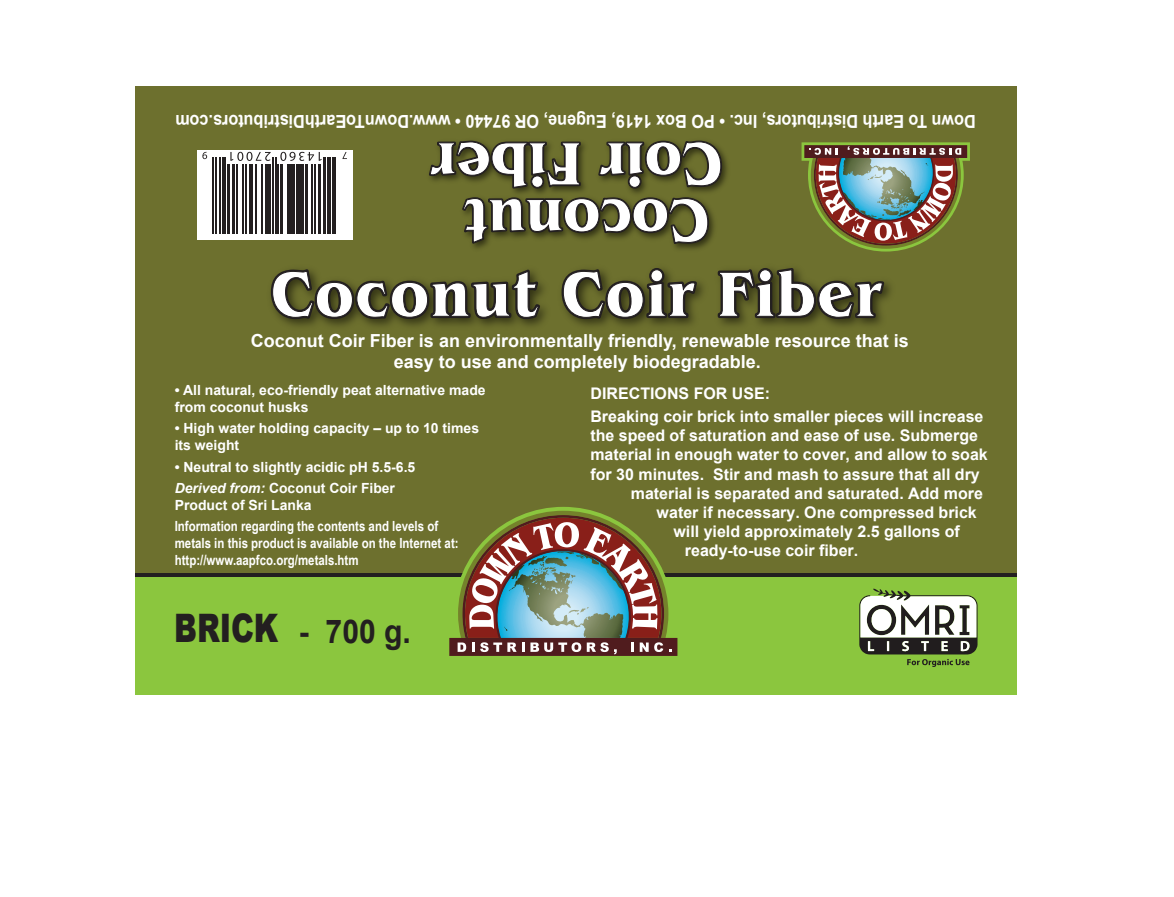
<style>
.page{position:relative;width:1174px;height:897px;background:#fff}
.page>*{position:absolute;margin:0;border:0;box-sizing:border-box;transform-origin:0 0}
.t1{font:700 66px "Benguiat IT Cby BT";letter-spacing:.03em;color:#fff;scale:.9 1}
.t2{font:700 63px/56.6px "Benguiat IT Cby BT";color:#fff;scale:.9 1}
.t3{font:700 32.8px "Arial";color:#231f20;scale:.92 1}
.t4{font:700 18px/21.6px "Arial";color:#fff;text-align:center}
.t5{font:700 18px "Arial";color:#fff;scale:.9 1}
.t6{font:700 16px/23.4px "Arial";color:#fff}
.t7{font:700 14px/16.8px "Arial";color:#fff}
.t8{font:700 14px/16.8px "Arial Narrow";color:#fff}
.s1{font-style:italic}
.s2{font-weight:900;font-size:39.2px}
</style>
<div class="page">
<div style="left:135px;top:86px;width:882px;height:588px;background:#6d702e"></div>
<div style="left:135px;top:576px;width:882px;height:119px;background:#8bc63e"></div>
<hr style="left:135px;top:573px;width:882px;height:3px;background:#231f20">
<svg style="left:197px;top:150px;width:156px;height:89px;background:#d8d7d7"></svg>
<svg style="left:343px;top:152px;width:4px;height:7px"></svg>
<hr style="left:335px;top:157px;width:1px;height:76px;background:#231f20">
<hr style="left:332px;top:157px;width:1px;height:76px;background:#231f20">
<hr style="left:327px;top:157px;width:4px;height:76px;background:#231f20">
<hr style="left:323px;top:157px;width:3px;height:76px;background:#231f20">
<hr style="left:318px;top:164px;width:2px;height:69px;background:#231f20">
<hr style="left:314px;top:164px;width:2px;height:69px;background:#231f20">
<hr style="left:312px;top:164px;width:1px;height:69px;background:#231f20">
<hr style="left:305px;top:164px;width:3px;height:69px;background:#231f20">
<div style="left:299px;top:164px;width:5px;height:69px;background:#231f20"></div>
<hr style="left:296px;top:164px;width:1px;height:69px;background:#231f20">
<hr style="left:293px;top:164px;width:2px;height:69px;background:#231f20">
<div style="left:287px;top:164px;width:5px;height:69px;background:#231f20"></div>
<svg style="left:280px;top:152px;width:42px;height:9px"></svg>
<hr style="left:280px;top:164px;width:3px;height:69px;background:#231f20">
<hr style="left:278px;top:164px;width:1px;height:69px;background:#231f20">
<hr style="left:275px;top:157px;width:1px;height:76px;background:#231f20">
<hr style="left:273px;top:157px;width:1px;height:76px;background:#231f20">
<hr style="left:269px;top:164px;width:2px;height:69px;background:#231f20">
<hr style="left:265px;top:164px;width:2px;height:69px;background:#231f20">
<hr style="left:261px;top:164px;width:1px;height:69px;background:#231f20">
<hr style="left:256px;top:164px;width:1px;height:69px;background:#231f20">
<hr style="left:249px;top:164px;width:4px;height:69px;background:#231f20">
<hr style="left:245px;top:164px;width:1px;height:69px;background:#231f20">
<hr style="left:242px;top:164px;width:2px;height:69px;background:#231f20">
<hr style="left:236px;top:164px;width:1px;height:69px;background:#231f20">
<svg style="left:230px;top:152px;width:41px;height:9px"></svg>
<hr style="left:232px;top:164px;width:3px;height:69px;background:#231f20">
<hr style="left:227px;top:164px;width:3px;height:69px;background:#231f20">
<hr style="left:222px;top:157px;width:4px;height:76px;background:#231f20">
<hr style="left:219px;top:157px;width:1px;height:76px;background:#231f20">
<hr style="left:215px;top:157px;width:2px;height:76px;background:#231f20">
<hr style="left:213px;top:157px;width:1px;height:76px;background:#231f20">
<svg style="left:202px;top:152px;width:5px;height:7px"></svg>
<svg style="left:269px;top:267px;width:274px;height:55px"></svg>
<svg style="left:560px;top:266px;width:140px;height:56px"></svg>
<svg style="left:717px;top:266px;width:170px;height:55px"></svg>
<img style="left:473px;top:153px;width:255px;height:96px">
<svg style="left:429px;top:140px;width:294px;height:106px"></svg>
<svg style="left:445px;top:507px;width:236px;height:149px"></svg>
<svg style="left:802px;top:142px;width:168px;height:110px"></svg>
<svg style="left:859px;top:589px;width:119px;height:78px"></svg>
<hr style="left:159px;top:718px;width:841px;height:3px;background:#231f20">
<svg style="left:159px;top:718px;width:6px;height:3px"></svg>
<svg style="left:995px;top:718px;width:5px;height:3px"></svg>
<div style="left:542px;top:708px;width:76px;height:23px;background:#fff"></div>
<hr style="left:1084px;top:117px;width:3px;height:555px;background:#231f20">
<svg style="left:1084px;top:666px;width:3px;height:6px"></svg>
<svg style="left:1084px;top:117px;width:3px;height:5px"></svg>
<div style="left:1053px;top:379px;width:65px;height:30px;background:#fff"></div>
<hr style="left:506px;top:823px;width:167px;height:2px;background:#231f20">
<div style="left:544px;top:800px;width:78px;height:46px;background:#fff"></div>
<p class="t5" style="left:976px;top:133px;width:891px;rotate:-180deg">Down To Earth Distributors, Inc. • PO Box 1419, Eugene, OR 97440 • www.DownToEarthDistributors.com</p>
<h2 class="t2" style="left:722px;top:250px;width:325px;rotate:-180deg">Coconut<br>Coir Fiber</h2>
<h1 class="t1" style="left:271px;top:253px;width:680px">Coconut Coir Fiber</h1>
<p class="t4" style="left:251px;top:330px;width:659px">Coconut Coir Fiber is an environmentally friendly, renewable resource that is easy to use and completely biodegradable.</p>
<p class="t6" style="left:590px;top:382px;width:395px">DIRECTIONS FOR USE:<br>Breaking coir brick into smaller pieces will increase</p>
<p class="t6" style="left:590px;top:424px;width:389px">the speed of saturation and ease of use. Submerge</p>
<p class="t6" style="left:590px;top:444px;width:399px">material in enough water to cover, and allow to soak</p>
<p class="t6" style="left:590px;top:463px;width:391px">for 30 minutes. Stir and mash to assure that all dry</p>
<p class="t6" style="left:631px;top:482px;width:354px">material is separated and saturated. Add more</p>
<p class="t6" style="left:657px;top:501px;width:322px">water if necessary. One compressed brick</p>
<p class="t6" style="left:673px;top:520px;width:288px">will yield approximately 2.5 gallons of</p>
<p class="t6" style="left:685px;top:540px;width:175px">ready-to-use coir fiber.</p>
<p class="t7" style="left:175px;top:382px;width:312px">• All natural, eco-friendly peat alternative made from coconut husks</p>
<p class="t7" style="left:175px;top:420px;width:306px">• High water holding capacity – up to 10 times its weight</p>
<p class="t7" style="left:175px;top:459px;width:242px">• Neutral to slightly acidic pH 5.5-6.5</p>
<p class="t7" style="left:175px;top:480px;width:222px"><span class="s1">Derived from:</span> Coconut Coir Fiber<br>Product of Sri Lanka</p>
<p class="t8" style="left:175px;top:517px;width:285px">Information regarding the contents and levels of metals in this product is available on the Internet at: http://www.aapfco.org/metals.htm</p>
<h3 class="t3" style="left:174px;top:610px;width:259px"><span class="s2">BRICK</span> - 700 g.</h3>
</div>
